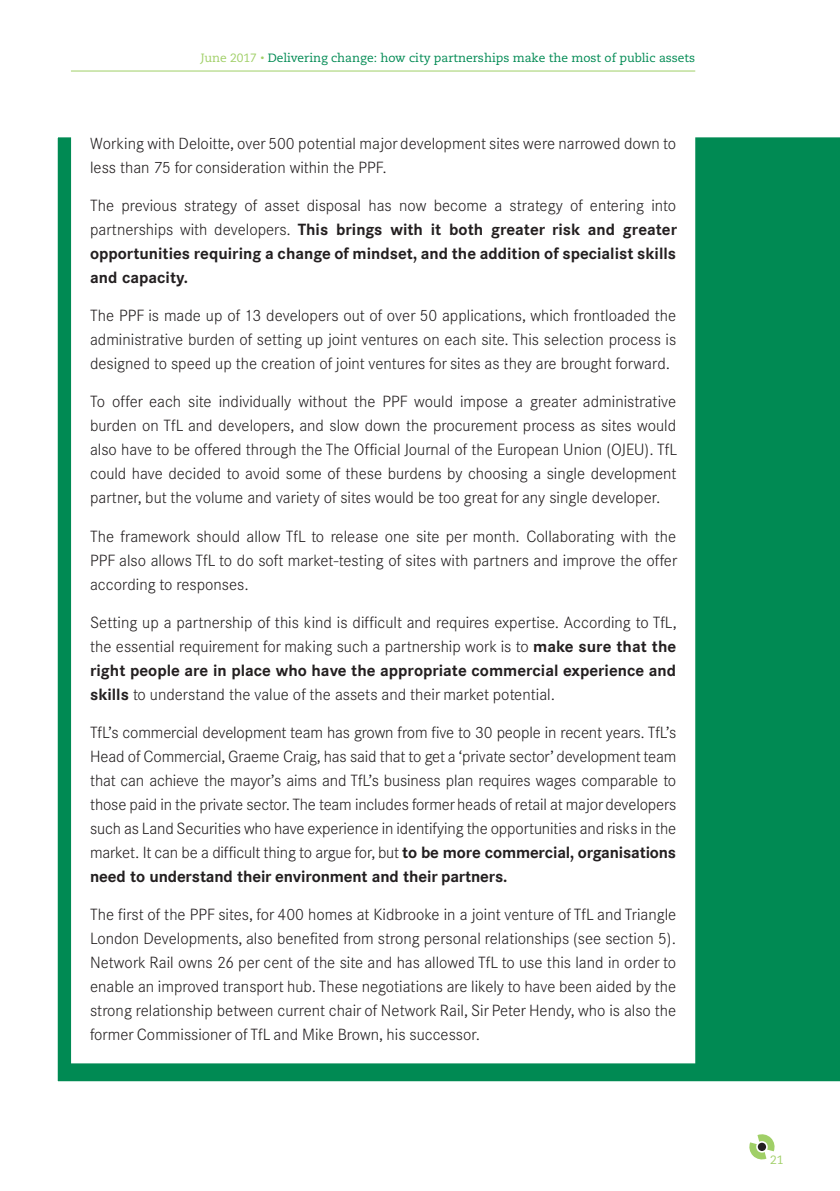
<style>
.page{position:relative;width:840px;height:1191px;background:#fff}
.page>*{position:absolute;margin:0;border:0;box-sizing:border-box;transform-origin:0 0}
.t1{font:300 16px/24px "Corporate SBQ";color:#231f20;text-align:justify}
.t2{font:700 16px/24px "Corporate SBQ";color:#231f20;text-align:justify}
.t3{font:12px "Caecilia LT Std";color:#008a53}
.t4{font:12px "Caecilia LT Std";color:#a0cf67}
.s1{color:#a0cf67}
.s2{font-family:"Corporate SBQ";font-weight:300;color:#a0cf67}
.s3{font-weight:300}
.s4{font-weight:700}
</style>
<div class="page">
<svg style="left:749px;top:1134px;width:26px;height:26px"></svg>
<hr style="left:71px;top:71px;width:623px;height:1px;background:#a0cf67">
<div style="left:57px;top:137px;width:782px;height:945px;background:#008a53"></div>
<div style="left:72px;top:136px;width:621px;height:926px;background:#fff"></div>
<p class="t3" style="left:201px;top:51px;width:495px"><span class="s1">June 2017</span> <span class="s2">•</span> Delivering change: how city partnerships make the most of public assets</p>
<p class="t1" style="left:90px;top:131px;width:587px">Working with Deloitte, over 500 potential major development sites were narrowed down to less than 75 for consideration within the PPF.</p>
<p class="t2" style="left:90px;top:194px;width:588px"><span class="s3">The previous strategy of asset disposal has now become a strategy of entering into partnerships with developers.</span> This brings with it both greater risk and greater opportunities requiring a change of mindset, and the addition of specialist skills and capacity.</p>
<p class="t1" style="left:90px;top:304px;width:587px">The PPF is made up of 13 developers out of over 50 applications, which frontloaded the administrative burden of setting up joint ventures on each site. This selection process is designed to speed up the creation of joint ventures for sites as they are brought forward.</p>
<p class="t1" style="left:90px;top:390px;width:588px">To offer each site individually without the PPF would impose a greater administrative burden on TfL and developers, and slow down the procurement process as sites would also have to be offered through the The Official Journal of the European Union (OJEU). TfL could have decided to avoid some of these burdens by choosing a single development partner, but the volume and variety of sites would be too great for any single developer.</p>
<p class="t1" style="left:90px;top:524px;width:588px">The framework should allow TfL to release one site per month. Collaborating with the PPF also allows TfL to do soft market-testing of sites with partners and improve the offer according to responses.</p>
<p class="t1" style="left:90px;top:610px;width:588px">Setting up a partnership of this kind is difficult and requires expertise. According to TfL, the essential requirement for making such a partnership work is to <span class="s4">make sure that the right people are in place who have the appropriate commercial experience and skills</span> to understand the value of the assets and their market potential.</p>
<p class="t1" style="left:90px;top:720px;width:587px">TfL’s commercial development team has grown from five to 30 people in recent years. TfL’s Head of Commercial, Graeme Craig, has said that to get a ‘private sector’ development team that can achieve the mayor’s aims and TfL’s business plan requires wages comparable to those paid in the private sector. The team includes former heads of retail at major developers such as Land Securities who have experience in identifying the opportunities and risks in the market. It can be a difficult thing to argue for, but <span class="s4">to be more commercial, organisations need to understand their environment and their partners.</span></p>
<p class="t1" style="left:90px;top:902px;width:587px">The first of the PPF sites, for 400 homes at Kidbrooke in a joint venture of TfL and Triangle London Developments, also benefited from strong personal relationships (see section 5).<br>Network Rail owns 26 per cent of the site and has allowed TfL to use this land in order to enable an improved transport hub. These negotiations are likely to have been aided by the strong relationship between current chair of Network Rail, Sir Peter Hendy, who is also the former Commissioner of TfL and Mike Brown, his successor.</p>
<p class="t4" style="left:769px;top:1153px;width:15px">21</p>
</div>
